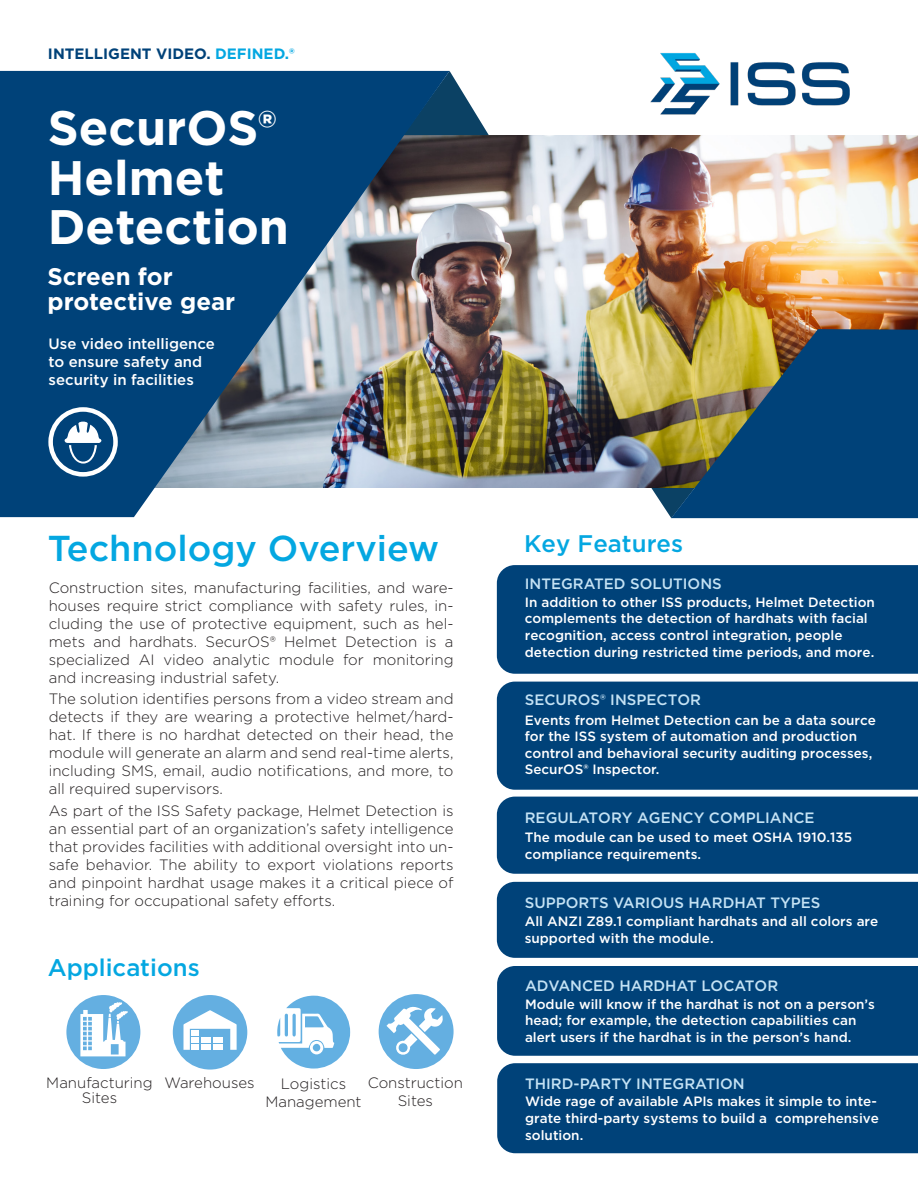
<style>
.page{position:relative;width:918px;height:1188px;background:#fff}
.page>*{position:absolute;margin:0;border:0;box-sizing:border-box;transform-origin:0 0}
.t1{font:700 48.45px/49.7px "Gotham";color:#fff}
.t2{font:500 36px "Gotham";color:#04a7e1}
.Header_1{font:500 24px "Gotham";color:#04a7e1}
.Subhead{font:700 24px/25.5px "Gotham";color:#fff}
.t3{font:300 15px/18px "Gotham";color:#231f20;text-align:center}
.Header_1-2{font:500 15px "Gotham";color:#c4e2f4}
.Subhead_2_Reversed{font:500 15px/18px "Gotham";color:#fff}
.t4{font:700 15px "Gotham";color:#004279}
.Header_1-3{font:500 13.5px/16.6px "Gotham";color:#fff}
.s1{color:#04a7e1}
</style>
<div class="page">
<svg style="left:651px;top:488px;width:20px;height:30px"></svg>
<img style="left:450px;top:135px;width:468px;height:353px">
<svg style="left:450px;top:71px;width:39px;height:64px"></svg>
<svg style="left:0;top:71px;width:450px;height:446px;background:#396588"></svg>
<div style="left:497px;top:565px;width:421px;height:109px;background:#004279"></div>
<div style="left:497px;top:682px;width:421px;height:108px;background:#004279"></div>
<div style="left:497px;top:1063px;width:421px;height:90px;background:#004279"></div>
<div style="left:497px;top:797px;width:421px;height:77px;background:#004279"></div>
<div style="left:497px;top:882px;width:421px;height:76px;background:#004279"></div>
<div style="left:379px;top:994px;width:75px;height:75px;background:#64afe1;border-radius:50%"></div>
<svg style="left:386px;top:1003px;width:59px;height:52px"></svg>
<svg style="left:48px;top:407px;width:70px;height:70px"></svg>
<svg style="left:277px;top:996px;width:73px;height:73px"></svg>
<div style="left:66px;top:995px;width:74px;height:74px;background:#64afe1;border-radius:50%"></div>
<svg style="left:80px;top:1002px;width:48px;height:54px"></svg>
<div style="left:173px;top:995px;width:74px;height:75px;background:#64afe1;border-radius:50%"></div>
<svg style="left:183px;top:1010px;width:54px;height:40px"></svg>
<div style="left:201px;top:1044px;width:10px;height:6px;background:#fff"></div>
<div style="left:201px;top:1038px;width:10px;height:5px;background:#fff"></div>
<div style="left:213px;top:1044px;width:10px;height:6px;background:#fff"></div>
<div style="left:213px;top:1038px;width:10px;height:5px;background:#fff"></div>
<div style="left:191px;top:1044px;width:8px;height:6px;background:#fff"></div>
<div style="left:191px;top:1038px;width:8px;height:5px;background:#fff"></div>
<div style="left:191px;top:1031px;width:8px;height:5px;background:#fff"></div>
<div style="left:497px;top:966px;width:421px;height:90px;background:#004279"></div>
<svg style="left:671px;top:329px;width:247px;height:189px;background:#305967"></svg>
<img style="left:650px;top:53px;width:200px;height:62px">
<p class="t4" style="left:48px;top:44px;width:248px">INTELLIGENT VIDEO. <span class="s1">DEFINED.®</span></p>
<p class="t1" style="left:48px;top:103px;width:243px">SecurOS®<br>Helmet<br>Detection</p>
<p class="Subhead" style="left:48px;top:263px;width:189px">Screen for protective gear</p>
<p class="Subhead_2_Reversed" style="left:49px;top:335px;width:168px">Use video intelligence to ensure safety and security in facilities</p>
<p class="t2" style="left:48px;top:525px;width:393px">Technology Overview</p>
<p class="t3" style="left:49px;top:578px;width:406px;text-align:justify">Construction sites, manufacturing facilities, and ware&shy;houses require strict compliance with safety rules, in&shy;cluding the use of protective equipment, such as hel&shy;mets and hardhats. SecurOS® Helmet Detection is a specialized AI video analytic module for monitoring and increasing industrial safety.</p>
<p class="t3" style="left:49px;top:689px;width:406px;text-align:justify">The solution identifies persons from a video stream and detects if they are wearing a protective helmet/hard&shy;hat. If there is no hardhat detected on their head, the module will generate an alarm and send real-time alerts, including SMS, email, audio notifications, and more, to all required supervisors.</p>
<p class="t3" style="left:49px;top:801px;width:406px;text-align:justify">As part of the ISS Safety package, Helmet Detection is an essential part of an organization’s safety intelligence that provides facilities with additional oversight into un&shy;safe behavior. The ability to export violations reports and pinpoint hardhat usage makes it a critical piece of training for occupational safety efforts.</p>
<p class="Header_1" style="left:48px;top:952px;width:153px">Applications</p>
<p class="t3" style="left:165px;top:1073px;width:92px">Warehouses</p>
<p class="t3" style="left:46px;top:1075px;width:108px;line-height:15px">Manufacturing<br>Sites</p>
<p class="t3" style="left:368px;top:1073px;width:97px">Construction<br>Sites</p>
<p class="t3" style="left:265px;top:1074px;width:98px">Logistics<br>Management</p>
<p class="Header_1" style="left:524px;top:528px;width:160px">Key Features</p>
<p class="Header_1-2" style="left:525px;top:574px;width:199px">INTEGRATED SOLUTIONS</p>
<p class="Header_1-3" style="left:525px;top:593px;width:352px">In addition to other ISS products, Helmet Detection complements the detection of hardhats with facial recognition, access control integration, people detection during restricted time periods, and more.</p>
<p class="Header_1-2" style="left:525px;top:690px;width:178px">SECUROS® INSPECTOR</p>
<p class="Header_1-3" style="left:525px;top:712px;width:353px;line-height:16.2px">Events from Helmet Detection can be a data source for the ISS system of automation and production control and behavioral security auditing processes, SecurOS® Inspector.</p>
<p class="Header_1-2" style="left:525px;top:808px;width:291px">REGULATORY AGENCY COMPLIANCE</p>
<p class="Header_1-3" style="left:525px;top:829px;width:329px;line-height:16.2px">The module can be used to meet OSHA 1910.135 compliance requirements.</p>
<p class="Header_1-2" style="left:525px;top:893px;width:297px">SUPPORTS VARIOUS HARDHAT TYPES</p>
<p class="Header_1-3" style="left:525px;top:913px;width:355px;line-height:17.2px">All ANZI Z89.1 compliant hardhats and all colors are supported with the module.</p>
<p class="Header_1-2" style="left:525px;top:976px;width:255px">ADVANCED HARDHAT LOCATOR</p>
<p class="Header_1-3" style="left:525px;top:995px;width:352px">Module will know if the hardhat is not on a person’s head; for example, the detection capabilities can alert users if the hardhat is in the person’s hand.</p>
<p class="Header_1-2" style="left:525px;top:1074px;width:221px">THIRD-PARTY INTEGRATION</p>
<p class="Header_1-3" style="left:525px;top:1093px;width:355px">Wide rage of available APIs makes it simple to inte&shy;grate third-party systems to build a comprehensive solution.</p>
</div>
